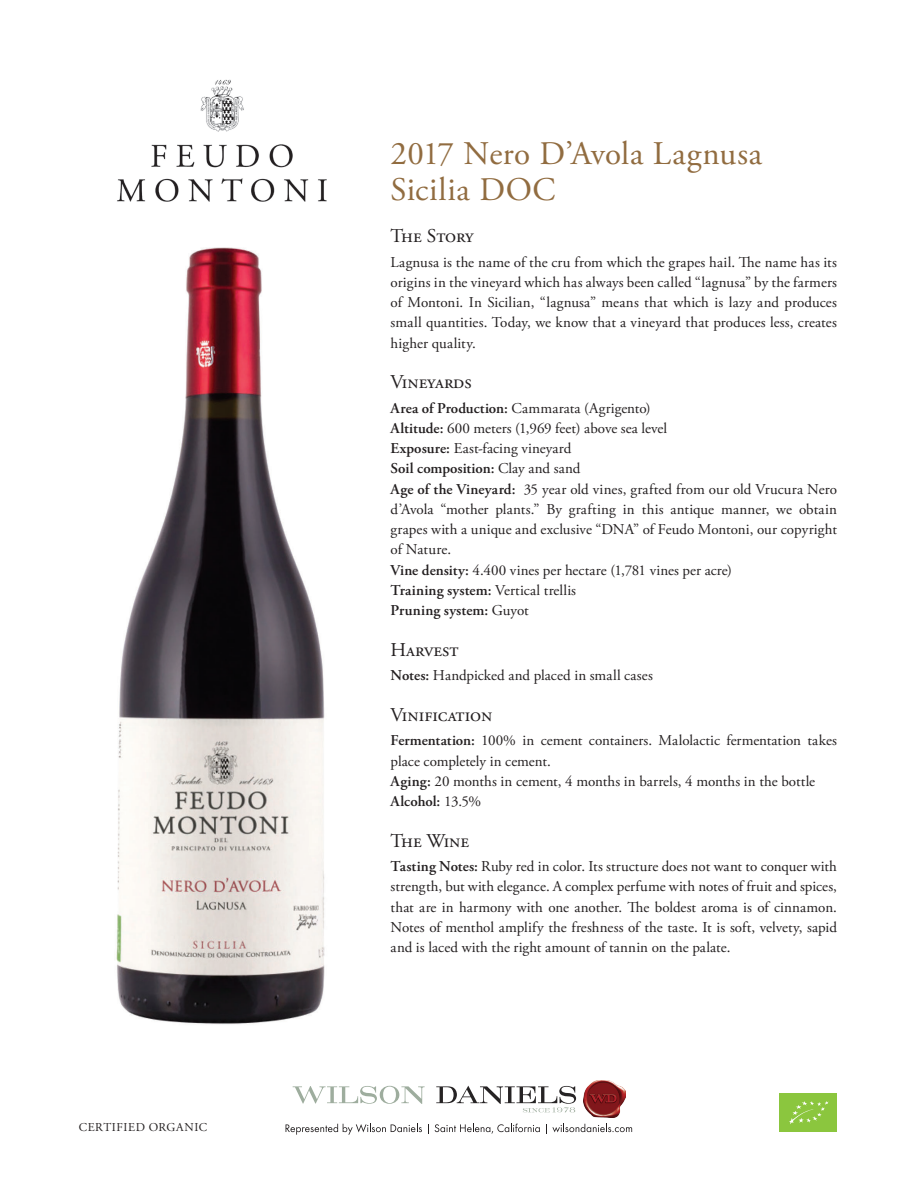
<style>
.page{position:relative;width:918px;height:1188px;background:#fff}
.page>*{position:absolute;margin:0;border:0;box-sizing:border-box;transform-origin:0 0}
.t1{font:33px/36px "Adobe Garamond Pro";letter-spacing:.015em;color:#916c40}
.Subheads{font:19.5px "Adobe Garamond Pro";color:#231f20}
.Body_text{font:15px/20.2px "Adobe Garamond Pro";color:#231f20;text-align:justify}
.Body_text-2{font:600 15px "Adobe Garamond Pro";letter-spacing:.005em;color:#231f20}
.Body_text-3{font:12px "Adobe Garamond Pro";letter-spacing:.045em;color:#231f20}
.s1{font-weight:600}
.s2{font-weight:400}
</style>
<div class="page">
<img style="left:117px;top:79px;width:210px;height:123px">
<img style="left:116px;top:247px;width:209px;height:778px">
<svg style="left:293px;top:1086px;width:132px;height:18px"></svg>
<img style="left:584px;top:1080px;width:41px;height:38px">
<svg style="left:436px;top:1086px;width:140px;height:26px"></svg>
<svg style="left:286px;top:1124px;width:136px;height:11px"></svg>
<svg style="left:435px;top:1124px;width:105px;height:10px"></svg>
<svg style="left:546px;top:1124px;width:86px;height:10px"></svg>
<div style="left:780px;top:1094px;width:57px;height:38px;background:#8bc63e"></div>
<svg style="left:789px;top:1101px;width:40px;height:23px"></svg>
<p class="Body_text-3" style="left:79px;top:1120px;width:130px">CERTIFIED ORGANIC</p>
<p class="t1" style="left:391px;top:137px;width:373px">2017 Nero D’Avola Lagnusa<br>Sicilia DOC</p>
<p class="Subheads" style="left:391px;top:224px;width:85px">The Story</p>
<p class="Body_text" style="left:391px;top:252px;width:448px">Lagnusa is the name of the cru from which the grapes hail. The name has its origins in the vineyard which has always been called “lagnusa” by the farmers of Montoni. In Sicilian, “lagnusa” means that which is lazy and produces small quantities. Today, we know that a vineyard that produces less, creates higher quality.</p>
<p class="Subheads" style="left:391px;top:370px;width:83px">Vineyards</p>
<p class="Body_text" style="left:391px;top:398px;width:262px"><span class="s1">Area of Production:</span> Cammarata (Agrigento)</p>
<p class="Body_text" style="left:391px;top:419px;width:278px"><span class="s1">Altitude:</span> 600 meters (1,969 feet) above sea level</p>
<p class="Body_text" style="left:391px;top:439px;width:182px"><span class="s1">Exposure:</span> East-facing vineyard</p>
<p class="Body_text-2" style="left:391px;top:460px;width:191px">Soil composition: <span class="s2">Clay and sand</span></p>
<p class="Body_text" style="left:391px;top:479px;width:448px"><span class="s1">Age of the Vineyard:</span> 35 year old vines, grafted from our old Vrucura Nero d’Avola “mother plants.” By grafting in this antique manner, we obtain grapes with a unique and exclusive “DNA” of Feudo Montoni, our copyright of Nature.</p>
<p class="Body_text" style="left:391px;top:560px;width:343px"><span class="s1">Vine density:</span> 4.400 vines per hectare (1,781 vines per acre)</p>
<p class="Body_text-2" style="left:391px;top:581px;width:187px">Training system: <span class="s2">Vertical trellis</span></p>
<p class="Body_text-2" style="left:391px;top:602px;width:140px">Pruning system: <span class="s2">Guyot</span></p>
<p class="Subheads" style="left:391px;top:638px;width:69px">Harvest</p>
<p class="Body_text" style="left:391px;top:666px;width:264px"><span class="s1">Notes:</span> Handpicked and placed in small cases</p>
<p class="Subheads" style="left:391px;top:703px;width:104px">Vinification</p>
<p class="Body_text" style="left:391px;top:731px;width:448px"><span class="s1">Fermentation:</span> 100% in cement containers. Malolactic fermentation takes place completely in cement.</p>
<p class="Body_text" style="left:391px;top:771px;width:426px"><span class="s1">Aging:</span> 20 months in cement, 4 months in barrels, 4 months in the bottle</p>
<p class="Body_text-2" style="left:391px;top:793px;width:92px">Alcohol: <span class="s2">13.5%</span></p>
<p class="Subheads" style="left:391px;top:829px;width:80px">The Wine</p>
<p class="Body_text" style="left:391px;top:857px;width:448px"><span class="s1">Tasting Notes:</span> Ruby red in color. Its structure does not want to conquer with strength, but with elegance. A complex perfume with notes of fruit and spices, that are in harmony with one another. The boldest aroma is of cinnamon.<br>Notes of menthol amplify the freshness of the taste. It is soft, velvety, sapid and is laced with the right amount of tannin on the palate.</p>
</div>
